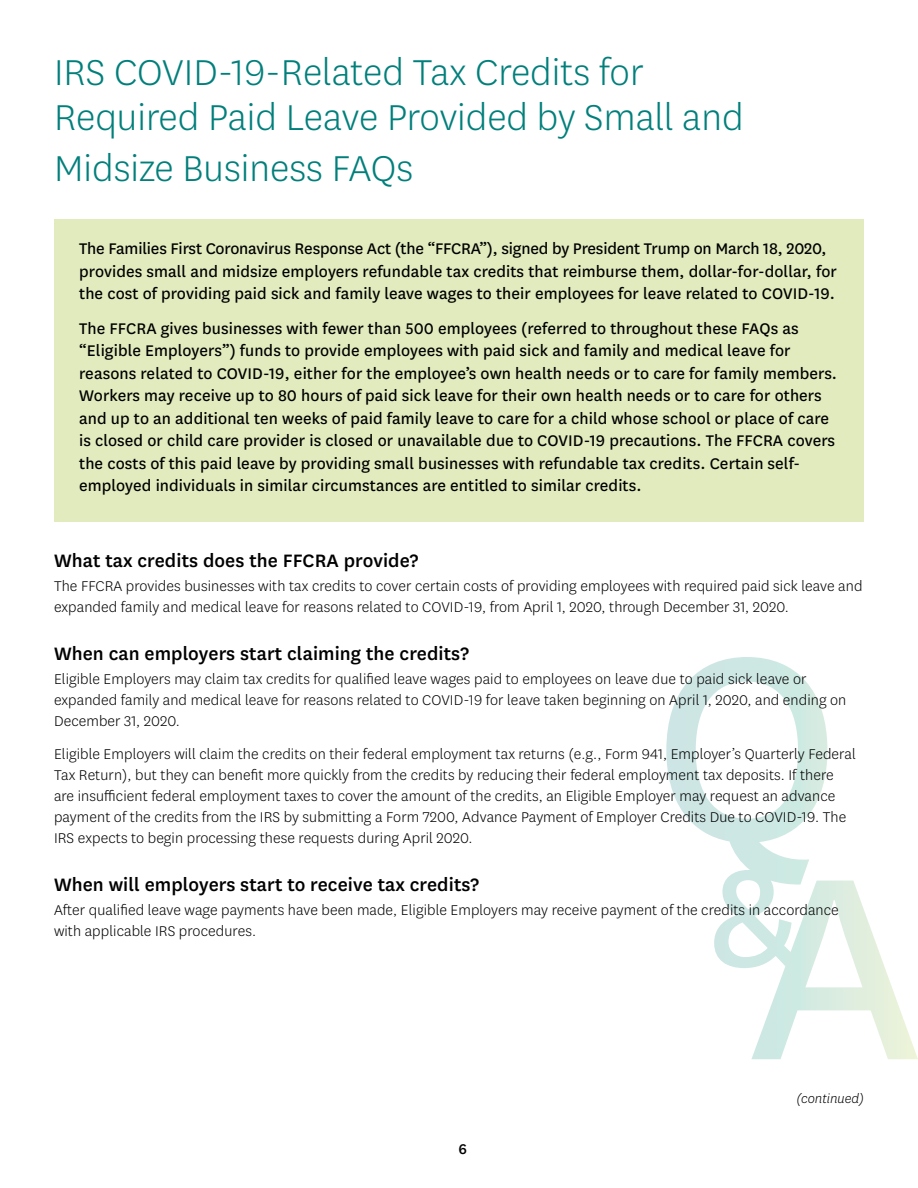
<style>
.page{position:relative;width:918px;height:1188px;background:#fff}
.page>*{position:absolute;margin:0;border:0;box-sizing:border-box;transform-origin:0 0}
.t1{font:300 42px/45px "Centene Sans";color:#007f7b}
.t2{font:500 21px "Centene Sans";letter-spacing:.005em;color:#000}
.t3{font:18px/22.5px "Centene Sans";letter-spacing:.005em;color:#000}
.t4{font:300 16.5px/21px "Centene Sans";letter-spacing:.005em;color:#000}
.t5{font:500 16.5px "Centene Sans";color:#000}
.t6{font:italic 300 15px "Centene Sans";color:#000}
</style>
<div class="page">
<svg style="left:666px;top:657px;width:252px;height:402px"></svg>
<div style="left:54px;top:219px;width:810px;height:303px;background:#e1ebbe"></div>
<h2 class="t1" style="left:54px;top:49px;width:691px">IRS COVID-19-Related Tax Credits for<br>Required Paid Leave Provided by Small and</h2>
<h2 class="t1" style="left:54px;top:145px;width:361px">Midsize Business FAQs</h2>
<p class="t3" style="left:79px;top:237px;width:759px">The Families First Coronavirus Response Act (the “FFCRA”), signed by President Trump on March 18, 2020, provides small and midsize employers refundable tax credits that reimburse them, dollar-for-dollar, for the cost of providing paid sick and family leave wages to their employees for leave related to COVID-19.</p>
<p class="t3" style="left:79px;top:316px;width:759px">The FFCRA gives businesses with fewer than 500 employees (referred to throughout these FAQs as “Eligible Employers”) funds to provide employees with paid sick and family and medical leave for reasons related to COVID-19, either for the employee’s own health needs or to care for family members.<br>Workers may receive up to 80 hours of paid sick leave for their own health needs or to care for others and up to an additional ten weeks of paid family leave to care for a child whose school or place of care is closed or child care provider is closed or unavailable due to COVID-19 precautions. The FFCRA covers the costs of this paid leave by providing small businesses with refundable tax credits. Certain self&shy;employed individuals in similar circumstances are entitled to similar credits.</p>
<h3 class="t2" style="left:54px;top:546px;width:366px">What tax credits does the FFCRA provide?</h3>
<p class="t4" style="left:54px;top:575px;width:810px">The FFCRA provides businesses with tax credits to cover certain costs of providing employees with required paid sick leave and expanded family and medical leave for reasons related to COVID-19, from April 1, 2020, through December 31, 2020.</p>
<h3 class="t2" style="left:54px;top:639px;width:416px">When can employers start claiming the credits?</h3>
<p class="t4" style="left:54px;top:668px;width:794px">Eligible Employers may claim tax credits for qualified leave wages paid to employees on leave due to paid sick leave or expanded family and medical leave for reasons related to COVID-19 for leave taken beginning on April 1, 2020, and ending on<br>December 31, 2020.</p>
<p class="t4" style="left:54px;top:743px;width:803px">Eligible Employers will claim the credits on their federal employment tax returns (e.g., Form 941, Employer’s Quarterly Federal Tax Return), but they can benefit more quickly from the credits by reducing their federal employment tax deposits. If there are insufficient federal employment taxes to cover the amount of the credits, an Eligible Employer may request an advance payment of the credits from the IRS by submitting a Form 7200, Advance Payment of Employer Credits Due to COVID-19. The IRS expects to begin processing these requests during April 2020.</p>
<h3 class="t2" style="left:54px;top:870px;width:427px">When will employers start to receive tax credits?</h3>
<p class="t4" style="left:54px;top:899px;width:786px">After qualified leave wage payments have been made, Eligible Employers may receive payment of the credits in accordance with applicable IRS procedures.</p>
<p class="t5" style="left:458px;top:1137px;width:10px">6</p>
<p class="t6" style="left:796px;top:1090px;width:69px">(continued)</p>
</div>
